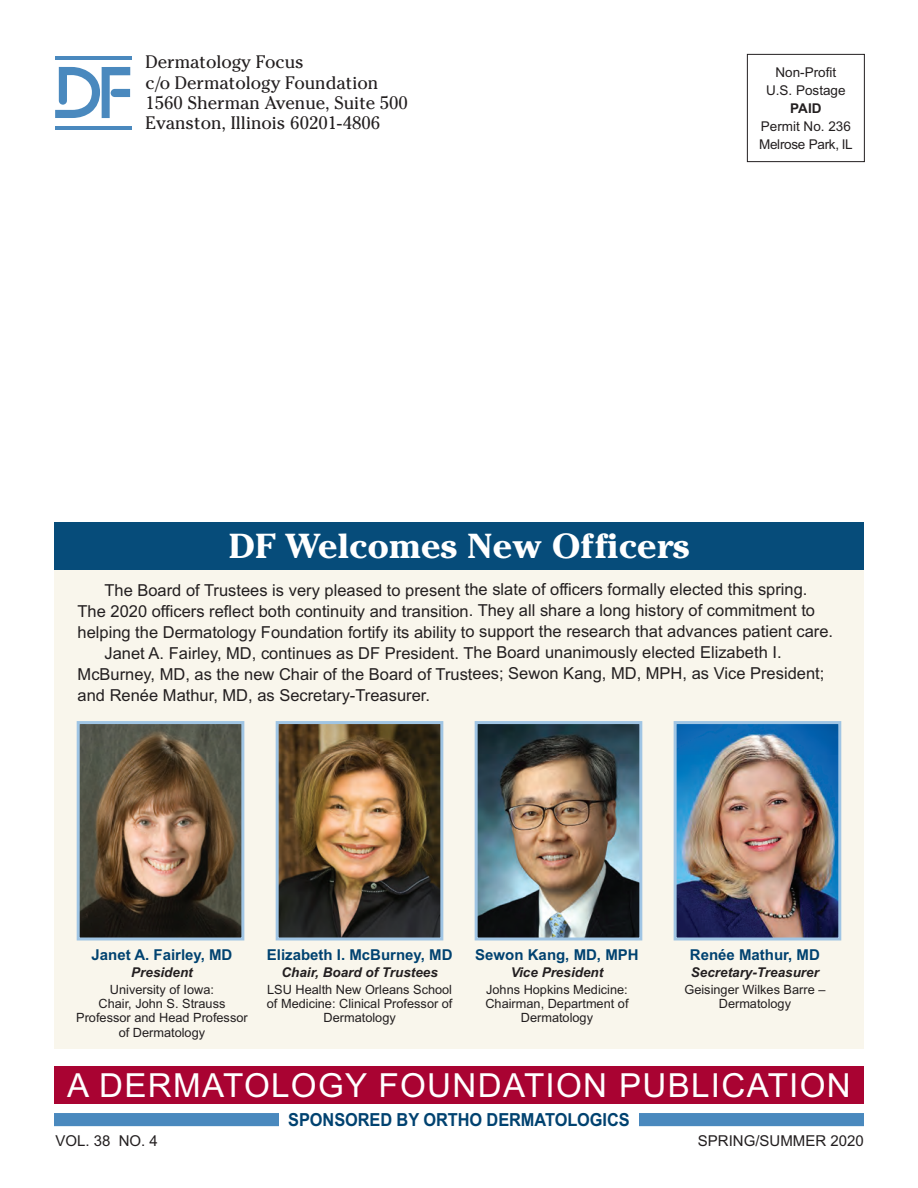
<style>
.page{position:relative;width:918px;height:1188px;background:#fff}
.page>*{position:absolute;margin:0;border:0;box-sizing:border-box;transform-origin:0 0}
.t1{font:700 34.5px "Cheltenham";letter-spacing:.005em;color:#fff;scale:1.05 1}
.t2{font:33.15px "Arial";letter-spacing:.04em;color:#fff}
.t3{font:18px "Cheltenham";color:#231f20}
.t4{font:700 18px "Arial";letter-spacing:-.005em;color:#004270;scale:.91 1}
.t5{font:16.5px/21px "Arial";color:#231f20}
.t6{font:700 15px "Arial";color:#004270}
.t7{font:15px "Arial";color:#231f20}
.t8{font:italic 700 13.5px "Arial";color:#231f20}
.t9{font:13.5px "Arial";color:#231f20}
.t10{font:13.5px "Arial";letter-spacing:-.02em;color:#231f20}
.t11{font:700 13.5px "Arial";color:#231f20}
.t12{font:12.75px/14.2px "Arial";color:#231f20;text-align:center}
</style>
<div class="page">
<div style="left:747px;top:54px;width:118px;height:108px;border:1px solid #231f20"></div>
<svg style="left:55px;top:67px;width:75px;height:51px"></svg>
<hr style="left:55px;top:56px;width:77px;height:4px;background:#4a89be">
<hr style="left:55px;top:126px;width:77px;height:3px;background:#4a89be">
<div style="left:54px;top:1066px;width:810px;height:38px;background:#a90332"></div>
<div style="left:54px;top:1113px;width:225px;height:13px;background:#4a89be"></div>
<div style="left:639px;top:1113px;width:225px;height:13px;background:#4a89be"></div>
<div style="left:54px;top:526px;width:810px;height:523px;background:#f9f6ec"></div>
<div style="left:54px;top:522px;width:810px;height:48px;background:#064c7a"></div>
<img style="left:280px;top:725px;width:159px;height:211px">
<div style="left:276px;top:721px;width:167px;height:219px;border:3px solid #a0c5e4"></div>
<img style="left:479px;top:725px;width:159px;height:211px">
<div style="left:475px;top:721px;width:167px;height:219px;border:3px solid #a0c5e4"></div>
<img style="left:678px;top:725px;width:159px;height:211px">
<div style="left:674px;top:721px;width:167px;height:219px;border:3px solid #a0c5e4"></div>
<img style="left:81px;top:725px;width:159px;height:211px">
<div style="left:77px;top:721px;width:167px;height:219px;border:3px solid #a0c5e4"></div>
<p class="t3" style="left:146px;top:55px;width:160px">Dermatology Focus</p>
<p class="t3" style="left:146px;top:76px;width:234px">c/o Dermatology Foundation</p>
<p class="t3" style="left:146px;top:96px;width:264px">1560 Sherman Avenue, Suite 500</p>
<p class="t3" style="left:146px;top:116px;width:236px">Evanston, Illinois 60201-4806</p>
<p class="t9" style="left:775px;top:67px;width:62px">Non-Profit</p>
<p class="t9" style="left:766px;top:85px;width:81px">U.S. Postage</p>
<p class="t11" style="left:790px;top:103px;width:33px">PAID</p>
<p class="t9" style="left:761px;top:121px;width:92px">Permit No. 236</p>
<p class="t10" style="left:759px;top:139px;width:95px">Melrose Park, IL</p>
<p class="t1" style="left:229px;top:534px;width:440px">DF Welcomes New Officers</p>
<p class="t5" style="left:77px;top:581px;width:757px;text-indent:27px">The Board of Trustees is very pleased to present the slate of officers formally elected this spring.<br>The 2020 officers reflect both continuity and transition. They all share a long history of commitment to helping the Dermatology Foundation fortify its ability to support the research that advances patient care.</p>
<p class="t5" style="left:78px;top:644px;width:748px;text-indent:27px">Janet A. Fairley, MD, continues as DF President. The Board unanimously elected Elizabeth I.<br>McBurney, MD, as the new Chair of the Board of Trustees; Sewon Kang, MD, MPH, as Vice President; and Renée Mathur, MD, as Secretary-Treasurer.</p>
<p class="t6" style="left:92px;top:949px;width:142px">Janet A. Fairley, MD</p>
<p class="t8" style="left:131px;top:967px;width:63px">President</p>
<p class="t12" style="left:76px;top:984px;width:173px">University of Iowa:<br>Chair, John S. Strauss<br>Professor and Head Professor of Dermatology</p>
<p class="t6" style="left:267px;top:949px;width:187px">Elizabeth I. McBurney, MD</p>
<p class="t8" style="left:281px;top:967px;width:158px">Chair, Board of Trustees</p>
<p class="t12" style="left:267px;top:984px;width:187px">LSU Health New Orleans School of Medicine: Clinical Professor of<br>Dermatology</p>
<p class="t6" style="left:475px;top:949px;width:165px">Sewon Kang, MD, MPH</p>
<p class="t8" style="left:511px;top:967px;width:94px">Vice President</p>
<p class="t12" style="left:485px;top:984px;width:145px">Johns Hopkins Medicine:<br>Chairman, Department of<br>Dermatology</p>
<p class="t6" style="left:690px;top:949px;width:132px">Renée Mathur, MD</p>
<p class="t8" style="left:691px;top:967px;width:130px">Secretary-Treasurer</p>
<p class="t12" style="left:684px;top:984px;width:143px">Geisinger Wilkes Barre –<br>Dermatology</p>
<p class="t2" style="left:67px;top:1073px;width:785px">A DERMATOLOGY FOUNDATION PUBLICATION</p>
<p class="t4" style="left:288px;top:1113px;width:377px">SPONSORED BY ORTHO DERMATOLOGICS</p>
<p class="t7" style="left:56px;top:1135px;width:104px">VOL. 38 NO. 4</p>
<p class="t7" style="left:698px;top:1135px;width:167px">SPRING/SUMMER 2020</p>
</div>
